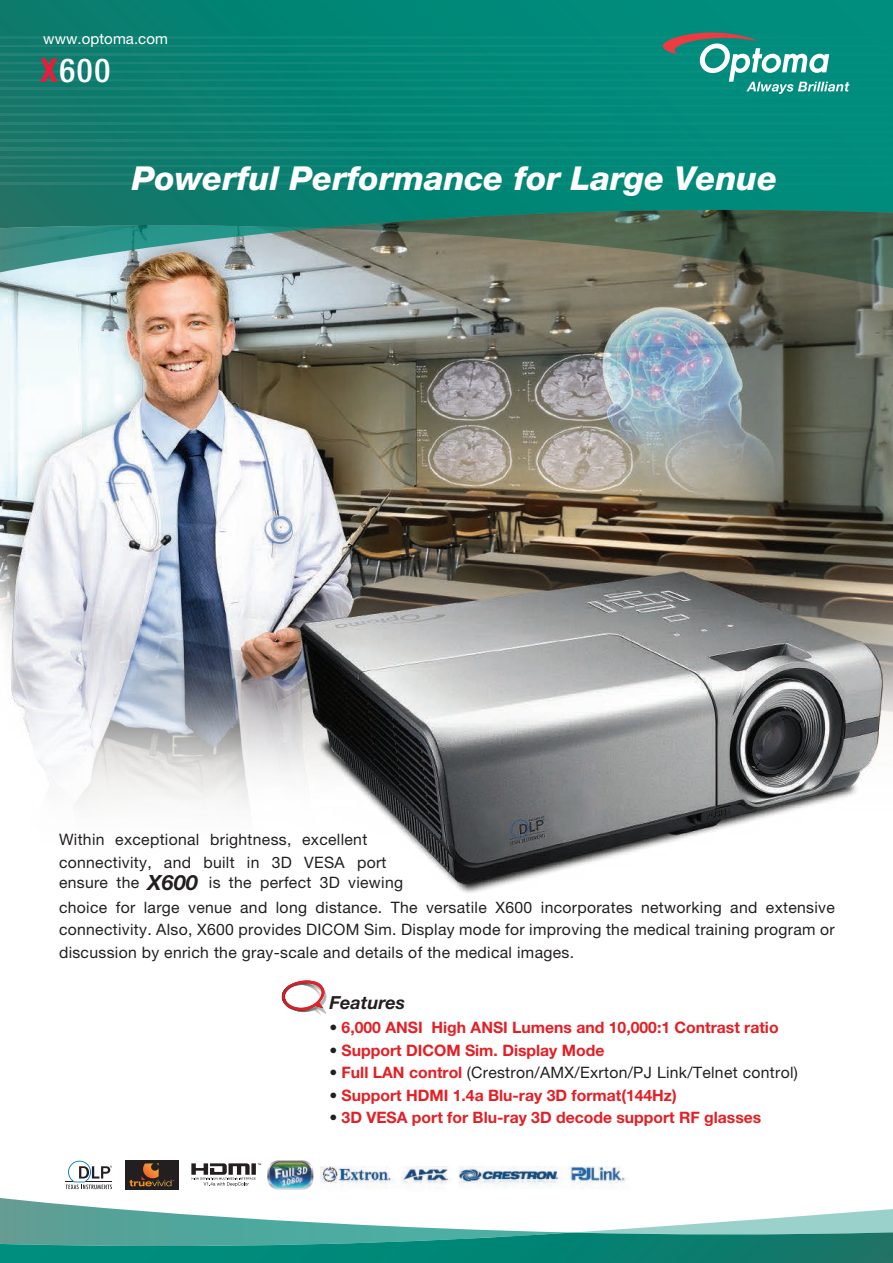
<style>
.page{position:relative;width:893px;height:1263px;background:#fff}
.page>*{position:absolute;margin:0;border:0;box-sizing:border-box;transform-origin:0 0}
.t1{font:italic 800 33px "Helvetica Neue";color:#fff}
.t2{font:500 condensed 33px "Helvetica Neue";color:#fff}
.t3{font:italic 700 18px "Helvetica Neue";color:#231f20}
.t4{font:15.75px/22.5px "Helvetica Neue";letter-spacing:.02em;color:#231f20}
.t5{font:700 15.75px "Helvetica Neue";color:#e41f25}
.t6{font:15px "Helvetica Neue";letter-spacing:.005em;color:#fff}
.s1{font-weight:700;color:#ed1a3a}
.s2{font-weight:700;font-style:italic;font-size:21px}
.s3{color:#231f20}
.s4{font-weight:700}
.s5{font-weight:700;color:#e41f25}
</style>
<div class="page">
<img style="left:0;top:275px;width:893px;height:915px">
<img style="left:0;top:228px;width:320px;height:47px">
<svg style="left:320px;top:228px;width:573px;height:63px;background:#6f7462"></svg>
<svg style="left:0;top:0;width:893px;height:228px;background:#088172"></svg>
<svg style="left:0;top:1198px;width:893px;height:65px"></svg>
<svg style="left:0;top:114px;width:893px;height:2px;background:#0f897a"></svg>
<svg style="left:0;top:122px;width:893px;height:2px;background:#0f897a"></svg>
<svg style="left:0;top:131px;width:893px;height:2px;background:#0f887a"></svg>
<svg style="left:0;top:139px;width:893px;height:3px;background:#0f887a"></svg>
<svg style="left:0;top:148px;width:893px;height:2px;background:#10887a"></svg>
<svg style="left:0;top:156px;width:893px;height:3px;background:#108879"></svg>
<svg style="left:0;top:165px;width:893px;height:2px;background:#108779"></svg>
<svg style="left:0;top:174px;width:893px;height:2px;background:#0f8678"></svg>
<svg style="left:0;top:182px;width:893px;height:2px;background:#118779"></svg>
<svg style="left:0;top:36px;width:893px;height:3px;background:#0b8879"></svg>
<svg style="left:0;top:45px;width:893px;height:2px"></svg>
<svg style="left:0;top:54px;width:893px;height:2px"></svg>
<svg style="left:0;top:62px;width:893px;height:2px"></svg>
<svg style="left:0;top:71px;width:893px;height:2px"></svg>
<svg style="left:0;top:79px;width:893px;height:2px"></svg>
<svg style="left:0;top:88px;width:893px;height:2px"></svg>
<svg style="left:0;top:96px;width:893px;height:2px;background:#0d887a"></svg>
<svg style="left:0;top:105px;width:893px;height:2px;background:#0e897a"></svg>
<svg style="left:662px;top:32px;width:187px;height:62px;background:#369b8f"></svg>
<svg style="left:282px;top:980px;width:44px;height:36px"></svg>
<div style="left:125px;top:1160px;width:53px;height:30px;background:#231f20"></div>
<svg style="left:129px;top:1163px;width:45px;height:23px"></svg>
<svg style="left:66px;top:1161px;width:46px;height:28px"></svg>
<svg style="left:191px;top:1163px;width:70px;height:23px"></svg>
<img style="left:264px;top:1157px;width:52px;height:33px">
<img style="left:321px;top:1166px;width:308px;height:24px">
<p class="t6" style="left:43px;top:29px;width:126px">www.optoma.com</p>
<h1 class="t2" style="left:40px;top:51px;width:72px"><span class="s1">X</span>600</h1>
<h1 class="t1" style="left:132px;top:158px;width:647px">Powerful Performance for Large Venue</h1>
<p class="t4" style="left:59px;top:828px;width:329px">Within exceptional brightness, excellent connectivity, and built in 3D VESA port</p>
<p class="t4" style="left:59px;top:870px;width:777px;line-height:24.5px">ensure the <span class="s2">X600</span> is the perfect 3D viewing<br>choice for large venue and long distance. The versatile X600 incorporates networking and extensive</p>
<p class="t4" style="left:59px;top:918px;width:777px">connectivity. Also, X600 provides DICOM Sim. Display mode for improving the medical training program or discussion by enrich the gray-scale and details of the medical images.</p>
<p class="t3" style="left:329px;top:992px;width:77px">Features</p>
<p class="t5" style="left:329px;top:1018px;width:451px"><span class="s3">•</span> 6,000 ANSI High ANSI Lumens and 10,000:1 Contrast ratio</p>
<p class="t5" style="left:329px;top:1040px;width:277px"><span class="s3">•</span> Support DICOM Sim. Display Mode</p>
<p class="t4" style="left:329px;top:1061px;width:470px"><span class="s4">•</span> <span class="s5">Full LAN control</span> (Crestron/AMX/Exrton/PJ Link/Telnet control)</p>
<p class="t5" style="left:329px;top:1085px;width:349px"><span class="s3">•</span> Support HDMI 1.4a Blu-ray 3D format(144Hz)</p>
<p class="t5" style="left:329px;top:1108px;width:434px"><span class="s3">•</span> 3D VESA port for Blu-ray 3D decode support RF glasses</p>
</div>
